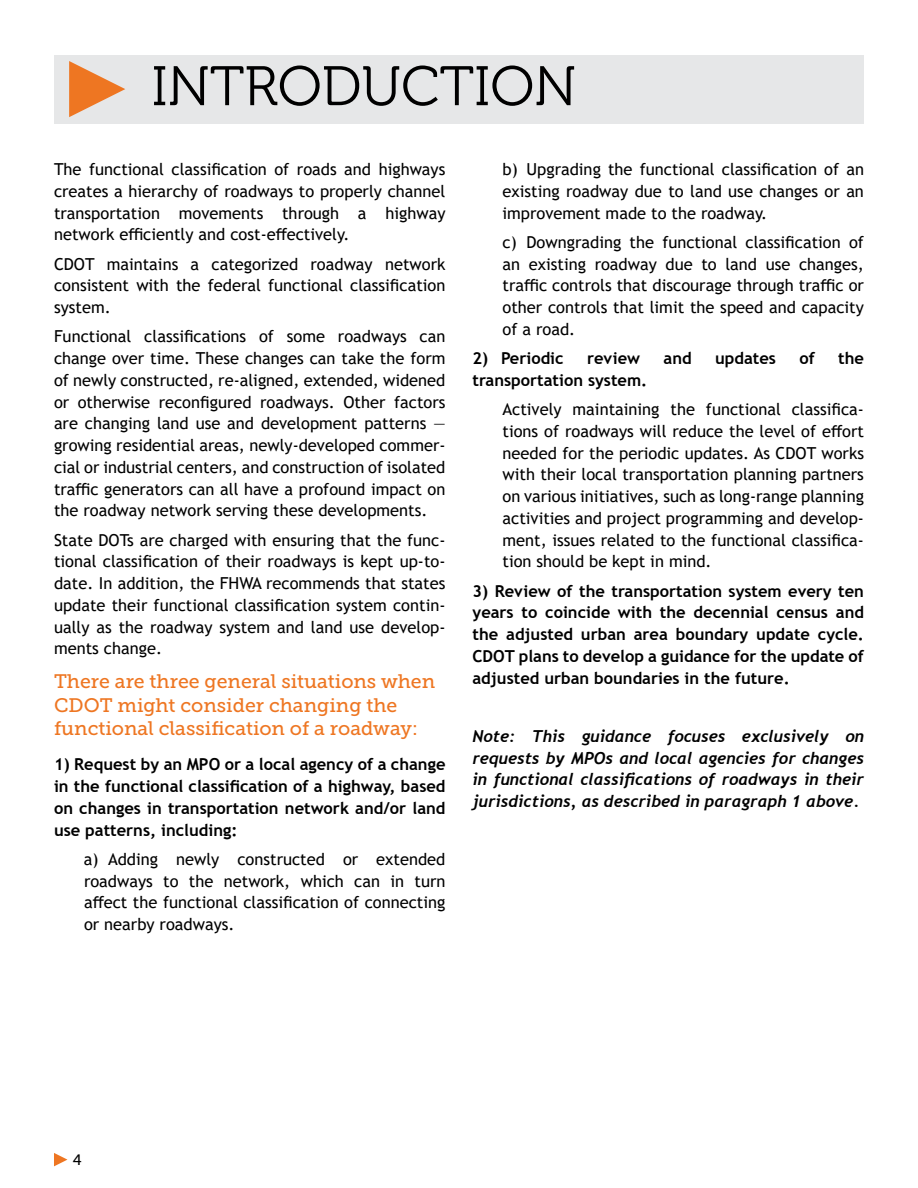
<style>
.page{position:relative;width:918px;height:1188px;background:#fff}
.page>*{position:absolute;margin:0;border:0;box-sizing:border-box;transform-origin:0 0}
.t1{font:55.5px "Museo 300";color:#000}
.t2{font:19.5px/23.4px "Museo Slab 500";color:#ee7622}
.t3{font:16.5px/21.8px "Trebuchet MS";color:#000;text-align:justify}
.t4{font:700 16.5px/21.8px "Trebuchet MS";color:#000;text-align:justify}
.t5{font:italic 700 16.5px/21.8px "Trebuchet";color:#000;text-align:justify}
.t6{font:15px "Museo Slab 500";color:#000}
</style>
<div class="page">
<svg style="left:54px;top:1153px;width:13px;height:13px"></svg>
<div style="left:54px;top:55px;width:810px;height:68px;background:#e6e7e8"></div>
<svg style="left:69px;top:61px;width:56px;height:56px"></svg>
<h1 class="t1" style="left:152px;top:56px;width:426px">INTRODUCTION</h1>
<p class="t3" style="left:54px;top:158px;width:393px">The functional classification of roads and highways creates a hierarchy of roadways to properly channel transportation movements through a highway network efficiently and cost-effectively.</p>
<p class="t3" style="left:54px;top:253px;width:393px">CDOT maintains a categorized roadway network consistent with the federal functional classification system.</p>
<p class="t3" style="left:54px;top:325px;width:393px">Functional classifications of some roadways can change over time. These changes can take the form of newly constructed, re-aligned, extended, widened or otherwise reconfigured roadways. Other factors are changing land use and development patterns — growing residential areas, newly-developed commer&shy;cial or industrial centers, and construction of isolated traffic generators can all have a profound impact on the roadway network serving these developments.</p>
<p class="t3" style="left:54px;top:529px;width:393px">State DOTs are charged with ensuring that the func&shy;tional classification of their roadways is kept up-to&shy;date. In addition, the FHWA recommends that states update their functional classification system contin&shy;ually as the roadway system and land use develop&shy;ments change.</p>
<p class="t2" style="left:54px;top:670px;width:383px">There are three general situations when<br>CDOT might consider changing the functional classification of a roadway:</p>
<p class="t4" style="left:54px;top:754px;width:393px">1) Request by an MPO or a local agency of a change in the functional classification of a highway, based on changes in transportation network and/or land use patterns, including:</p>
<p class="t3" style="left:84px;top:848px;width:363px">a) Adding newly constructed or extended roadways to the network, which can in turn affect the functional classification of connecting or nearby roadways.</p>
<p class="t3" style="left:503px;top:158px;width:363px">b) Upgrading the functional classification of an existing roadway due to land use changes or an improvement made to the roadway.</p>
<p class="t3" style="left:503px;top:231px;width:363px">c) Downgrading the functional classification of an existing roadway due to land use changes, traffic controls that discourage through traffic or other controls that limit the speed and capacity of a road.</p>
<p class="t4" style="left:473px;top:347px;width:93px">2) Periodic</p>
<p class="t4" style="left:587px;top:347px;width:55px">review</p>
<p class="t4" style="left:664px;top:347px;width:30px">and</p>
<p class="t4" style="left:715px;top:347px;width:62px">updates</p>
<p class="t4" style="left:799px;top:347px;width:17px">of</p>
<p class="t4" style="left:838px;top:347px;width:27px">the</p>
<p class="t4" style="left:473px;top:369px;width:176px">transportation system.</p>
<p class="t3" style="left:503px;top:398px;width:363px">Actively maintaining the functional classifica&shy;tions of roadways will reduce the level of effort needed for the periodic updates. As CDOT works with their local transportation planning partners on various initiatives, such as long-range planning activities and project programming and develop&shy;ment, issues related to the functional classifica&shy;tion should be kept in mind.</p>
<p class="t4" style="left:473px;top:580px;width:393px">3) Review of the transportation system every ten years to coincide with the decennial census and the adjusted urban area boundary update cycle.<br>CDOT plans to develop a guidance for the update of adjusted urban boundaries in the future.</p>
<p class="t5" style="left:473px;top:725px;width:393px">Note: This guidance focuses exclusively on requests by MPOs and local agencies for changes in functional classifications of roadways in their jurisdictions, as described in paragraph 1 above.</p>
<p class="t6" style="left:73px;top:1152px;width:10px">4</p>
</div>
